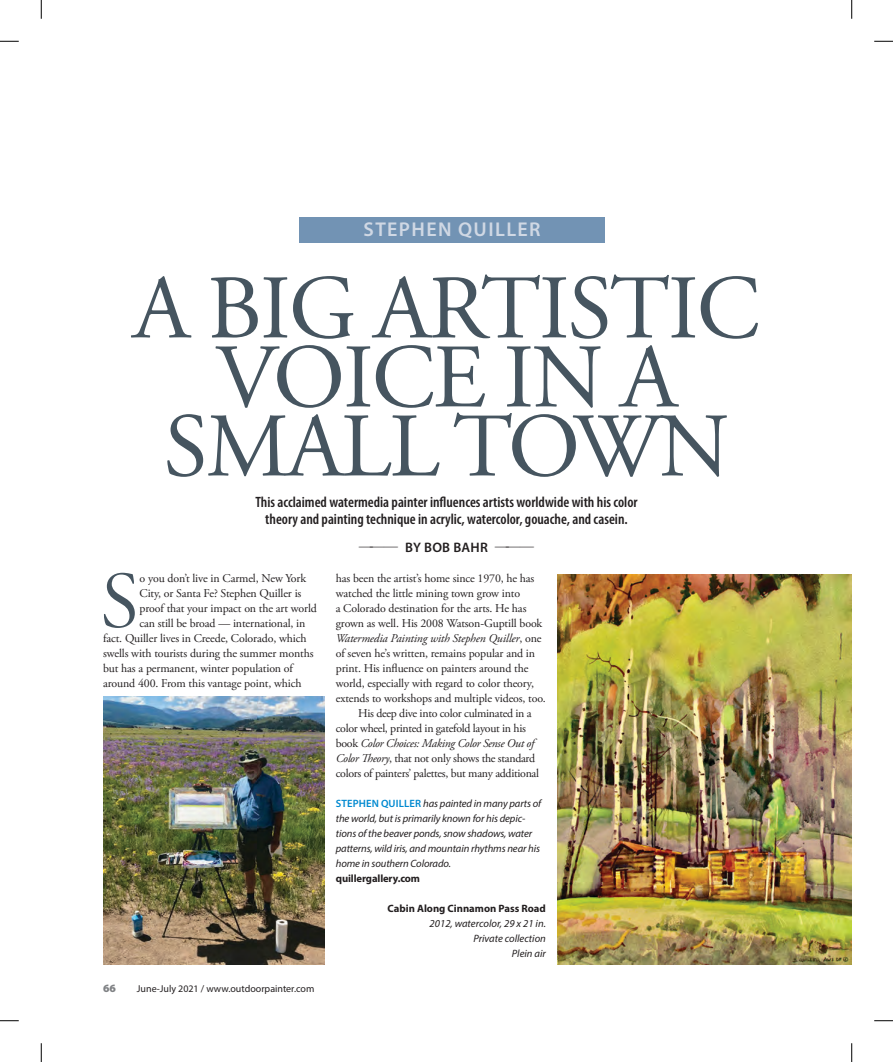
<style>
.page{position:relative;width:893px;height:1062px;background:#fff}
.page>*{position:absolute;margin:0;border:0;box-sizing:border-box;transform-origin:0 0}
.PA_Headline{font:90.5px/69px "Adobe Garamond Pro";letter-spacing:-.02em;color:#465560;text-align:center}
.PA_Body_Text_wDropCa{font:79.75px "Adobe Garamond Pro";color:#465560}
.PA_Headline-2{font:600 20px "Myriad Pro";letter-spacing:.07em;color:#d0d8e4}
.PA_Headline_Deck{font:600 condensed 15px/17.5px "Myriad Pro";color:#231f20;text-align:center}
.PA_Byline{font:600 13.75px "Myriad Pro";letter-spacing:.02em;color:#231f20}
.PA_Body_Text_wDropCa-2{font:11.88px/15px "Adobe Garamond Pro";letter-spacing:-.01em;color:#231f20}
.PA_Body_Text{font:11.88px/15px "Adobe Garamond Pro";letter-spacing:-.025em;color:#231f20}
.t1{font:900 11.25px "Myriad Pro";color:#808285}
.PA_Caption_Title{font:italic 10.62px/15px "Myriad Pro";letter-spacing:-.01em;color:#231f20}
.PA_Caption_Info{font:italic 10.62px "Myriad Pro";color:#231f20}
.PA_Caption_Title-2{font:700 10.62px "Myriad Pro";color:#231f20}
.t2{font:10px "Myriad Pro";color:#231f20}
.s1{font-weight:300;font-size:15px}
.s2{font-style:italic}
.s3{font-weight:600;font-style:normal;color:#0089d0}
</style>
<div class="page">
<div style="left:299px;top:217px;width:306px;height:25px;background:#7293b4"></div>
<img style="left:557px;top:574px;width:294px;height:390px">
<img style="left:103px;top:696px;width:221px;height:268px">
<svg style="left:0;top:41px;width:19px;height:1px"></svg>
<svg style="left:874px;top:41px;width:18px;height:1px"></svg>
<svg style="left:0;top:1020px;width:19px;height:1px"></svg>
<svg style="left:874px;top:1020px;width:18px;height:1px"></svg>
<svg style="left:41px;top:0;width:1px;height:19px"></svg>
<svg style="left:41px;top:1043px;width:1px;height:18px"></svg>
<svg style="left:851px;top:0;width:1px;height:19px"></svg>
<svg style="left:851px;top:1043px;width:1px;height:18px"></svg>
<p class="PA_Headline-2" style="left:363px;top:217px;width:179px">STEPHEN QUILLER</p>
<p class="PA_Headline" style="left:133px;top:277px;width:628px">A BIG ARTISTIC<br>VOICE IN A<br>SMALL TOWN</p>
<p class="PA_Headline_Deck" style="left:255px;top:493px;width:384px">This acclaimed watermedia painter influences artists worldwide with his color theory and painting technique in acrylic, watercolor, gouache, and casein.</p>
<p class="PA_Byline" style="left:358px;top:538px;width:178px"><span class="s1">———</span> BY BOB BAHR <span class="s1">———</span></p>
<p class="PA_Body_Text_wDropCa" style="left:100px;top:553px;width:41px">S</p>
<p class="PA_Body_Text_wDropCa-2" style="left:139px;top:570px;width:168px">o you don’t live in Carmel, New York</p>
<p class="PA_Body_Text_wDropCa-2" style="left:139px;top:585px;width:163px">City, or Santa Fe? Stephen Quiller is</p>
<p class="PA_Body_Text_wDropCa-2" style="left:139px;top:600px;width:179px">proof that your impact on the art world</p>
<p class="PA_Body_Text_wDropCa-2" style="left:139px;top:615px;width:167px">can still be broad — international, in</p>
<p class="PA_Body_Text_wDropCa-2" style="left:103px;top:630px;width:205px">fact. Quiller lives in Creede, Colorado, which</p>
<p class="PA_Body_Text_wDropCa-2" style="left:103px;top:645px;width:212px">swells with tourists during the summer months</p>
<p class="PA_Body_Text_wDropCa-2" style="left:103px;top:660px;width:191px">but has a permanent, winter population of</p>
<p class="PA_Body_Text_wDropCa-2" style="left:103px;top:675px;width:200px">around 400. From this vantage point, which</p>
<p class="t1" style="left:103px;top:981px;width:14px">66</p>
<p class="t2" style="left:137px;top:981px;width:179px">June-July 2021 / www.outdoorpainter.com</p>
<p class="PA_Body_Text_wDropCa-2" style="left:336px;top:570px;width:212px">has been the artist’s home since 1970, he has watched the little mining town grow into<br>a Colorado destination for the arts. He has grown as well. His 2008 Watson-Guptill book <span class="s2">Watermedia Painting with Stephen Quiller</span>, one of seven he’s written, remains popular and in print. His influence on painters around the world, especially with regard to color theory, extends to workshops and multiple videos, too.</p>
<p class="PA_Body_Text" style="left:336px;top:705px;width:205px;text-indent:23px">His deep dive into color culminated in a color wheel, printed in gatefold layout in his book <span class="s2">Color Choices: Making Color Sense Out of Color Theory</span>, that not only shows the standard colors of painters’ palettes, but many additional</p>
<p class="PA_Caption_Title" style="left:336px;top:795px;width:207px"><span class="s3">STEPHEN QUILLER</span> has painted in many parts of the world, but is primarily known for his depic&shy;tions of the beaver ponds, snow shadows, water patterns, wild iris, and mountain rhythms near his home in southern Colorado.</p>
<p class="PA_Caption_Title-2" style="left:336px;top:871px;width:86px">quillergallery.com</p>
<p class="PA_Caption_Title-2" style="left:387px;top:901px;width:160px">Cabin Along Cinnamon Pass Road</p>
<p class="PA_Caption_Info" style="left:429px;top:916px;width:118px">2012, watercolor, 29 x 21 in.</p>
<p class="PA_Caption_Info" style="left:473px;top:931px;width:74px">Private collection</p>
<p class="PA_Caption_Info" style="left:512px;top:946px;width:35px">Plein air</p>
</div>
